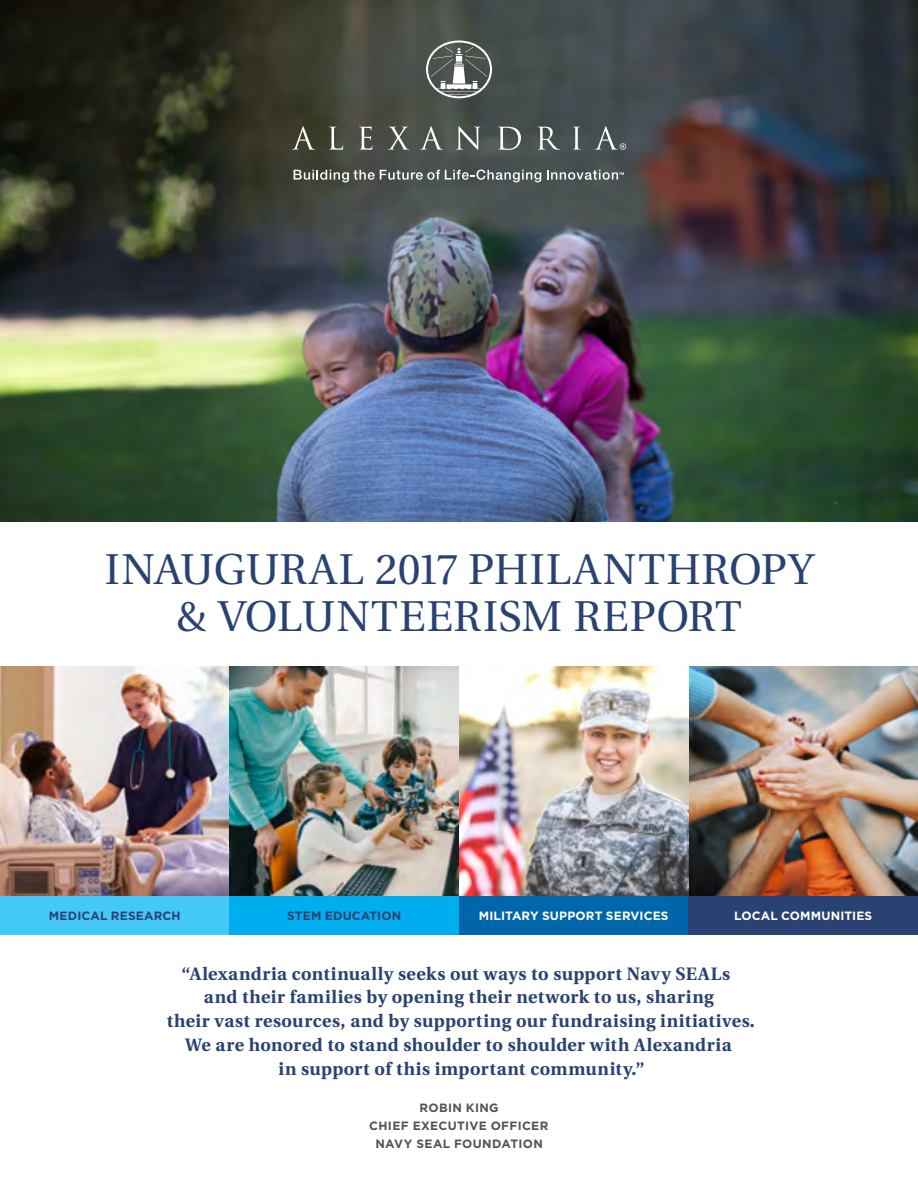
<style>
.page{position:relative;width:918px;height:1188px;background:#fff}
.page>*{position:absolute;margin:0;border:0;box-sizing:border-box;transform-origin:0 0}
.t1{font:43.05px/47px "Utopia";letter-spacing:.015em;color:#2a4273;text-align:center}
.t2{font:700 18px/24px "Utopia";letter-spacing:.025em;color:#2a4273;text-align:center}
.t3{font:700 12px/18px "Gotham";letter-spacing:.03em;color:#4d555b;text-align:center}
.t4{font:700 12px "Gotham";letter-spacing:.01em;color:#fff}
.t5{font:700 12px "Gotham";letter-spacing:.01em;color:#2a4273}
</style>
<div class="page">
<img style="left:0;top:666px;width:918px;height:230px">
<div style="left:0;top:896px;width:230px;height:38px;background:#44c8f5"></div>
<div style="left:230px;top:896px;width:229px;height:38px;background:#00aeef"></div>
<div style="left:459px;top:896px;width:229px;height:38px;background:#0066ab"></div>
<div style="left:688px;top:896px;width:230px;height:38px;background:#2a4273"></div>
<img style="left:0;top:0;width:918px;height:522px">
<svg style="left:294px;top:170px;width:247px;height:12px;background:#787c79"></svg>
<svg style="left:547px;top:170px;width:77px;height:10px"></svg>
<svg style="left:292px;top:126px;width:334px;height:24px;background:#606561"></svg>
<svg style="left:426px;top:40px;width:66px;height:58px;background:#737874"></svg>
<h1 class="t1" style="left:105px;top:547px;width:710px">INAUGURAL 2017 PHILANTHROPY &amp; VOLUNTEERISM REPORT</h1>
<p class="t5" style="left:49px;top:909px;width:133px">MEDICAL RESEARCH</p>
<p class="t5" style="left:287px;top:909px;width:116px">STEM EDUCATION</p>
<p class="t4" style="left:479px;top:909px;width:191px">MILITARY SUPPORT SERVICES</p>
<p class="t4" style="left:734px;top:909px;width:140px">LOCAL COMMUNITIES</p>
<p class="t2" style="left:167px;top:962px;width:590px">“Alexandria continually seeks out ways to support Navy SEALs<br>and their families by opening their network to us, sharing<br>their vast resources, and by supporting our fundraising initiatives.<br>We are honored to stand shoulder to shoulder with Alexandria<br>in support of this important community.”</p>
<p class="t3" style="left:369px;top:1098px;width:181px">ROBIN KING<br>CHIEF EXECUTIVE OFFICER<br>NAVY SEAL FOUNDATION</p>
</div>
